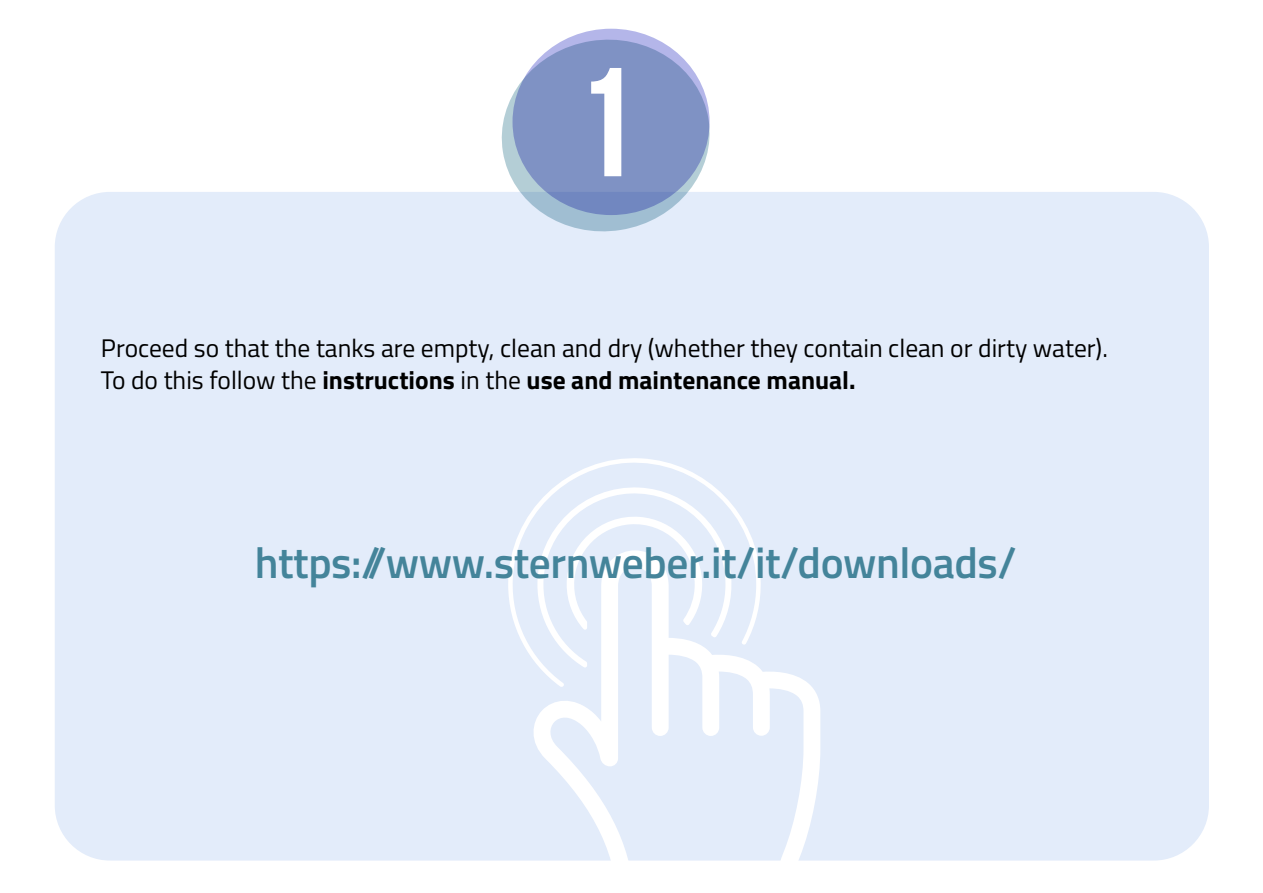
<style>
.page{position:relative;width:1263px;height:893px;background:#fff}
.page>*{position:absolute;margin:0;border:0;box-sizing:border-box;transform-origin:0 0}
.t1{font:700 154.65px "Bebas Neue";color:#fff}
.t2{font:600 43.5px "Titillium";letter-spacing:-.01em;color:#44849a}
.t3{font:25.5px/31.5px "Titillium";color:#000}
.s1{font-weight:700}
</style>
<div class="page">
<div style="left:55px;top:192px;width:1154px;height:668px;background:#e3ecfa;border-radius:55px"></div>
<svg style="left:501px;top:32px;width:209px;height:200px;fill:#7f92c4"></svg>
<svg style="left:508px;top:458px;width:248px;height:195px"></svg>
<svg style="left:529px;top:550px;width:291px;height:311px"></svg>
<h1 class="t1" style="left:574px;top:38px;width:63px">1</h1>
<p class="t3" style="left:101px;top:331px;width:1008px">Proceed so that the tanks are empty, clean and dry (whether they contain clean or dirty water).<br>To do this follow the <span class="s1">instructions</span> in the <span class="s1">use and maintenance manual.</span></p>
<h2 class="t2" style="left:255px;top:530px;width:763px">https://www.sternweber.it/it/downloads/</h2>
</div>
